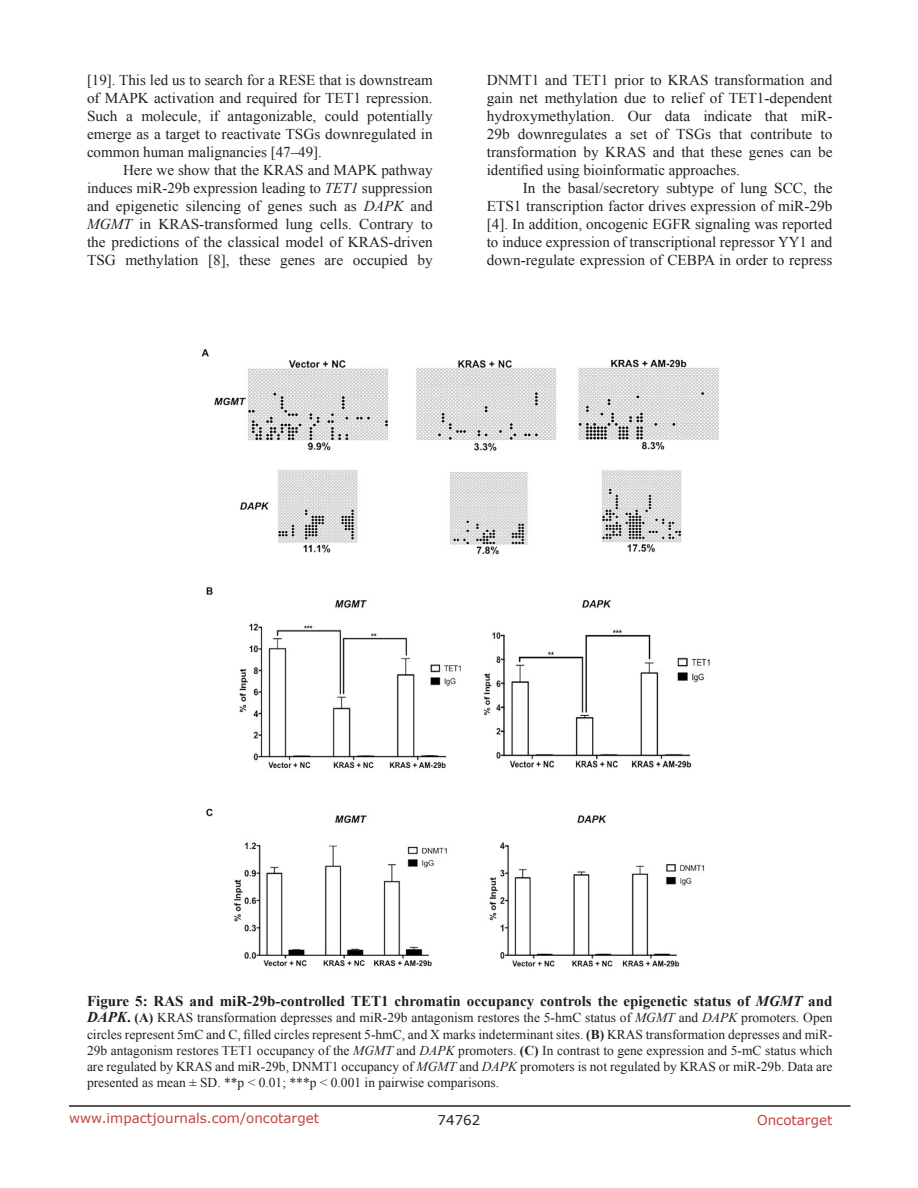
<style>
.page{position:relative;width:918px;height:1188px;background:#fff}
.page>*{position:absolute;margin:0;border:0;box-sizing:border-box;transform-origin:0 0}
.BodyText{font:15px/18px "Times New Roman";color:#231f20;text-align:justify}
.figuretext{font:700 15px "Times New Roman";color:#231f20}
.figuretext-2{font:13.5px/16.2px "Times New Roman";color:#231f20;text-align:justify}
.t1{font:13.5px "Verdana";color:#c24141}
.t2{font:13.5px "Verdana";color:#231f20}
.s1{font-style:italic}
.s2{font-weight:700;font-style:italic;font-size:15px}
.s3{font-weight:700;font-size:15px}
.s4{font-weight:700}
</style>
<div class="page">
<hr style="left:69px;top:1105px;width:781px;height:2px;background:#231f20">
<img style="left:201px;top:349px;width:518px;height:618px">
<p class="BodyText" style="left:87px;top:71px;width:347px">[19]. This led us to search for a RESE that is downstream of MAPK activation and required for TET1 repression.<br>Such a molecule, if antagonizable, could potentially emerge as a target to reactivate TSGs downregulated in common human malignancies [47–49].</p>
<p class="BodyText" style="left:87px;top:161px;width:347px;text-indent:36px">Here we show that the KRAS and MAPK pathway induces miR-29b expression leading to <span class="s1">TET1</span> suppression and epigenetic silencing of genes such as <span class="s1">DAPK</span> and <span class="s1">MGMT</span> in KRAS-transformed lung cells. Contrary to the predictions of the classical model of KRAS-driven TSG methylation [8], these genes are occupied by</p>
<p class="BodyText" style="left:487px;top:71px;width:347px">DNMT1 and TET1 prior to KRAS transformation and gain net methylation due to relief of TET1-dependent hydroxymethylation. Our data indicate that miR-29b downregulates a set of TSGs that contribute to transformation by KRAS and that these genes can be identified using bioinformatic approaches.</p>
<p class="BodyText" style="left:487px;top:179px;width:347px;text-indent:36px">In the basal/secretory subtype of lung SCC, the ETS1 transcription factor drives expression of miR-29b [4]. In addition, oncogenic EGFR signaling was reported to induce expression of transcriptional repressor YY1 and down-regulate expression of CEBPA in order to repress</p>
<p class="figuretext" style="left:87px;top:991px;width:747px">Figure 5: RAS and miR-29b-controlled TET1 chromatin occupancy controls the epigenetic status of <span class="s1">MGMT</span> and</p>
<p class="figuretext-2" style="left:87px;top:1010px;width:747px"><span class="s2">DAPK</span><span class="s3">.</span> <span class="s4">(A)</span> KRAS transformation depresses and miR-29b antagonism restores the 5-hmC status of <span class="s1">MGMT</span> and <span class="s1">DAPK</span> promoters. Open circles represent 5mC and C, filled circles represent 5-hmC, and X marks indeterminant sites. <span class="s4">(B)</span> KRAS transformation depresses and miR-29b antagonism restores TET1 occupancy of the <span class="s1">MGMT</span> and <span class="s1">DAPK</span> promoters. <span class="s4">(C)</span> In contrast to gene expression and 5-mC status which are regulated by KRAS and miR-29b, DNMT1 occupancy of <span class="s1">MGMT</span> and <span class="s1">DAPK</span> promoters is not regulated by KRAS or miR-29b. Data are presented as mean ± SD. **p &lt; 0.01; ***p &lt; 0.001 in pairwise comparisons.</p>
<p class="t1" style="left:69px;top:1109px;width:252px">www.impactjournals.com/oncotarget</p>
<p class="t2" style="left:438px;top:1111px;width:44px">74762</p>
<p class="t1" style="left:757px;top:1111px;width:77px">Oncotarget</p>
</div>
